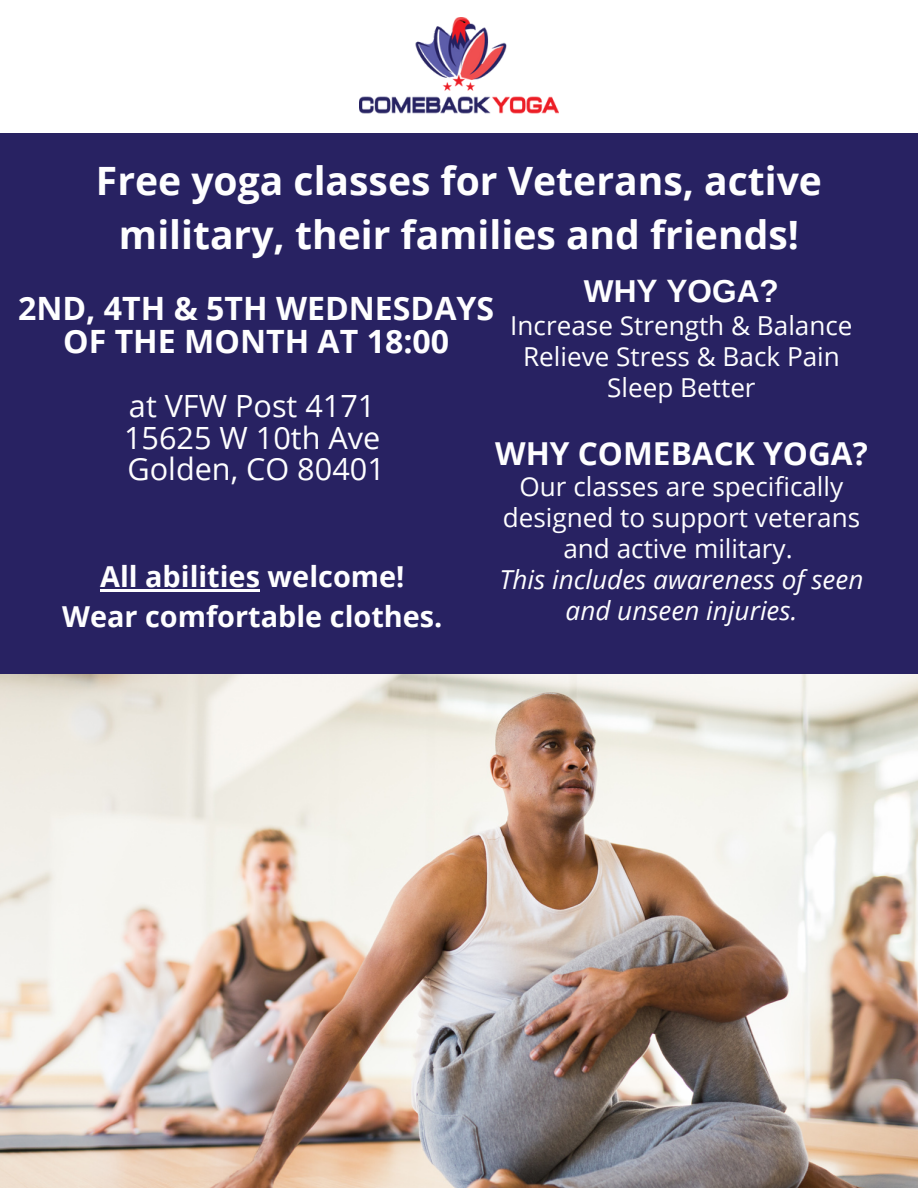
<style>
.page{position:relative;width:918px;height:1188px;background:#fff}
.page>*{position:absolute;margin:0;border:0;box-sizing:border-box;transform-origin:0 0}
.t1{font:700 39px/54px "Open Sans";color:#fefeff;text-align:center}
.t2{font:700 32.1px/33.8px "Open Sans";color:#fefeff;text-align:center}
.t3{font:700 31.65px "Open Sans";color:#fefeff}
.t4{font:700 31.65px "Arimo";color:#fefeff}
.t5{font:30.6px/31.5px "Open Sans";color:#fefeff}
.t6{font:700 28.8px/40.2px "Open Sans";color:#fefeff;text-align:center}
.t7{font:26.1px/30.9px "Open Sans";color:#fefeff;text-align:center}
.t8{font:italic 26.1px/30.9px "Open Sans";color:#fefeff;text-align:center}
</style>
<div class="page">
<div style="left:0;top:133px;width:918px;height:541px;background:#282262"></div>
<img style="left:360px;top:18px;width:199px;height:96px">
<img style="left:0;top:674px;width:918px;height:514px">
<hr style="left:100px;top:589px;width:160px;height:2px;background:#fefeff">
<h1 class="t1" style="left:96px;top:152px;width:728px">Free yoga classes for Veterans, active military, their families and friends!</h1>
<p class="t4" style="left:584px;top:274px;width:196px">WHY YOGA?</p>
<p class="t7" style="left:510px;top:310px;width:344px">Increase Strength &amp; Balance<br>Relieve Stress &amp; Back Pain<br>Sleep Better</p>
<p class="t3" style="left:495px;top:431px;width:374px">WHY COMEBACK YOGA?</p>
<p class="t7" style="left:503px;top:471px;width:359px">Our classes are specifically designed to support veterans and active military.</p>
<p class="t8" style="left:499px;top:563px;width:365px">This includes awareness of seen and unseen injuries.</p>
<p class="t2" style="left:18px;top:290px;width:478px">2ND, 4TH &amp; 5TH WEDNESDAYS<br>OF THE MONTH AT 18:00</p>
<p class="t5" style="left:124px;top:390px;width:262px">at VFW Post 4171<br>15625 W 10th Ave<br>Golden, CO 80401</p>
<p class="t6" style="left:62px;top:556px;width:382px">All abilities welcome!<br>Wear comfortable clothes.</p>
</div>
